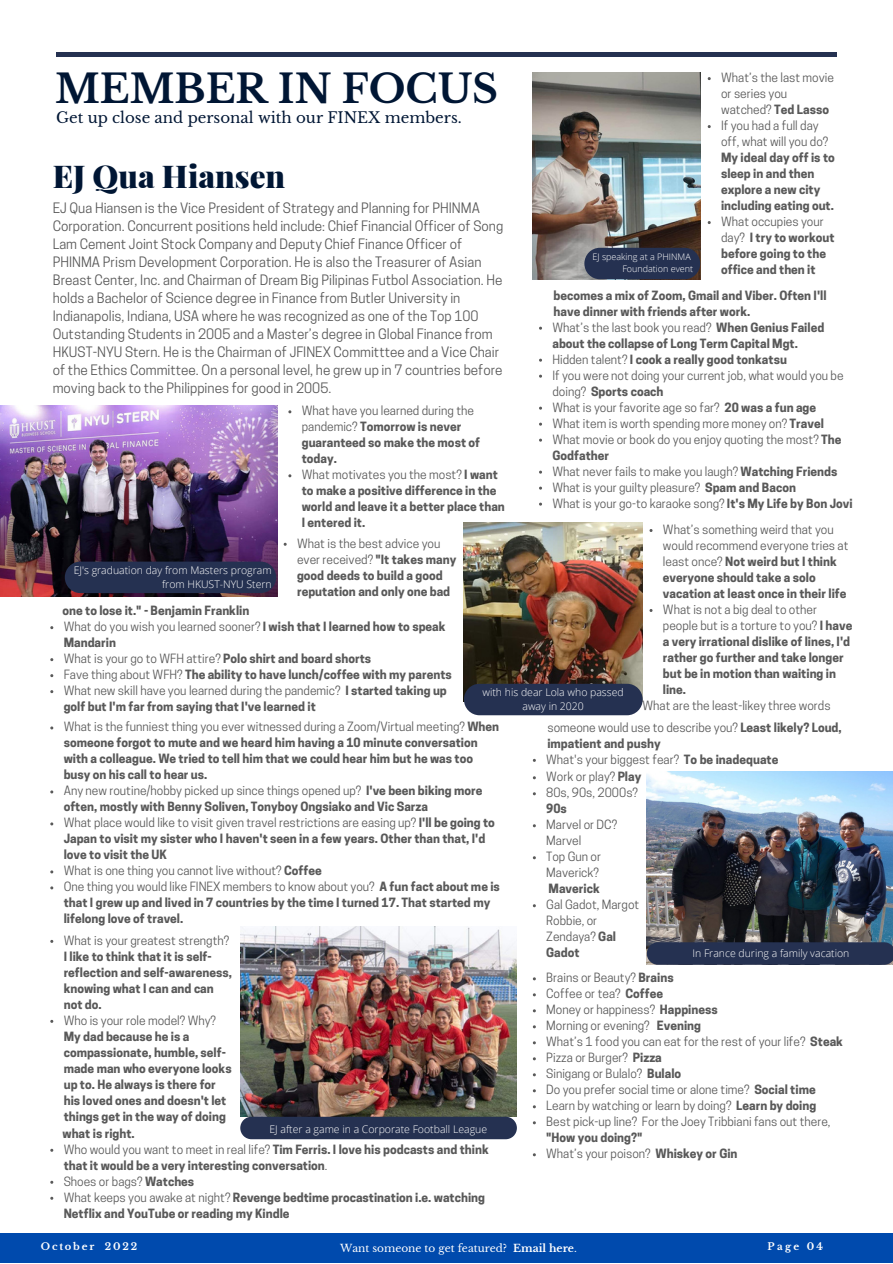
<style>
.page{position:relative;width:893px;height:1264px;background:#fff}
.page>*{position:absolute;margin:0;border:0;box-sizing:border-box;transform-origin:0 0}
.t1{font:700 39.15px "Libre Baskerville";color:#001634}
.t2{font:900 31.5px "Playfair Display";color:#001634}
.t3{font:15px "Libre Baskerville";color:#001634}
.t4{font:13.5px/18px "Cooper Hewitt";color:#595959}
.t5{font:700 12px/16px "Cooper Hewitt";color:#595959}
.t6{font:12px/16px "Cooper Hewitt";color:#595959}
.t7{font:300 10.5px/14px "Open Sans";color:#fff;text-align:right}
.t8{font:10.5px "Libre Baskerville";color:#fff}
.t9{font:700 9.9px "Libre Baskerville";letter-spacing:.18em;color:#fff}
.t10{font:300 9px/12px "Open Sans";color:#fff;text-align:right}
.s1{font-weight:700}
.s2{font-weight:400}
</style>
<div class="page">
<div style="left:0;top:1233px;width:892px;height:29px;background:#004aad"></div>
<div style="left:56px;top:52px;width:780px;height:5px;background:#253151"></div>
<img style="left:240px;top:926px;width:277px;height:190px">
<img style="left:532px;top:72px;width:168px;height:207px">
<img style="left:0;top:405px;width:278px;height:191px">
<img style="left:464px;top:522px;width:178px;height:173px">
<img style="left:646px;top:771px;width:246px;height:171px">
<div style="left:584px;top:248px;width:116px;height:31px;background:#253151;border-radius:16px"></div>
<div style="left:65px;top:561px;width:211px;height:32px;background:#253151;border-radius:16px"></div>
<div style="left:464px;top:683px;width:178px;height:32px;background:#253151;border-radius:16px"></div>
<div style="left:240px;top:1116px;width:277px;height:23px;background:#253151"></div>
<div style="left:646px;top:942px;width:246px;height:22px;background:#253151"></div>
<h1 class="t1" style="left:55px;top:65px;width:444px">MEMBER IN FOCUS</h1>
<p class="t3" style="left:56px;top:108px;width:407px">Get up close and personal with our FINEX members.</p>
<p class="t6" style="left:721px;top:71px;width:114px">What’s the last movie or series you watched? <span class="s1">Ted Lasso<br></span>If you had a full day off, what will you do?</p>
<p class="t5" style="left:721px;top:151px;width:115px">My ideal day off is to sleep in and then explore a new city including eating out.</p>
<p class="t5" style="left:721px;top:215px;width:115px"><span class="s2">What occupies your day?</span> I try to workout before going to the office and then it</p>
<h2 class="t2" style="left:53px;top:154px;width:234px">EJ Qua Hiansen</h2>
<p class="t4" style="left:53px;top:201px;width:452px">EJ Qua Hiansen is the Vice President of Strategy and Planning for PHINMA Corporation. Concurrent positions held include: Chief Financial Officer of Song Lam Cement Joint Stock Company and Deputy Chief Finance Officer of PHINMA Prism Development Corporation. He is also the Treasurer of Asian Breast Center, Inc. and Chairman of Dream Big Pilipinas Futbol Association. He holds a Bachelor of Science degree in Finance from Butler University in Indianapolis, Indiana, USA where he was recognized as one of the Top 100<br>Outstanding Students in 2005 and a Master’s degree in Global Finance from HKUST-NYU Stern. He is the Chairman of JFINEX Committtee and a Vice Chair of the Ethics Committee. On a personal level, he grew up in 7 countries before moving back to the Philippines for good in 2005.</p>
<p class="t10" style="left:592px;top:251px;width:102px">EJ speaking at a PHINMA<br>Foundation event</p>
<p class="t5" style="left:553px;top:289px;width:274px">becomes a mix of Zoom, Gmail and Viber. Often I'll have dinner with friends after work.</p>
<p class="t6" style="left:552px;top:321px;width:302px">What’s the last book you read? <span class="s1">When Genius Failed about the collapse of Long Term Capital Mgt.<br></span>Hidden talent? <span class="s1">I cook a really good tonkatsu<br></span>If you were not doing your current job, what would you be doing? <span class="s1">Sports coach<br></span>What is your favorite age so far? <span class="s1">20 was a fun age<br></span>What item is worth spending more money on? <span class="s1">Travel </span>What movie or book do you enjoy quoting the most? <span class="s1">The Godfather<br></span>What never fails to make you laugh? <span class="s1">Watching Friends </span>What is your guilty pleasure? <span class="s1">Spam and Bacon<br></span>What is your go-to karaoke song? <span class="s1">It's My Life by Bon Jovi</span></p>
<p class="t5" style="left:302px;top:404px;width:205px"><span class="s2">What have you learned during the pandemic?</span> Tomorrow is never guaranteed so make the most of today.<br><span class="s2">What motivates you the most?</span> I want to make a positive difference in the world and leave it a better place than<br>I entered it.</p>
<p class="t5" style="left:663px;top:523px;width:187px"><span class="s2">What’s something weird that you would recommend everyone tries at least once?</span> Not weird but I think everyone should take a solo vacation at least once in their life</p>
<p class="t5" style="left:663px;top:603px;width:191px"><span class="s2">What is not a big deal to other people but is a torture to you?</span> I have a very irrational dislike of lines, I'd rather go further and take longer but be in motion than waiting in line.</p>
<p class="t6" style="left:642px;top:699px;width:190px">What are the least-likey three words</p>
<p class="t5" style="left:297px;top:536px;width:161px"><span class="s2">What is the best advice you ever received?</span> "It takes many good deeds to build a good reputation and only one bad</p>
<p class="t7" style="left:74px;top:562px;width:199px">EJ's graduation day from Masters program from HKUST-NYU Stern</p>
<p class="t5" style="left:62px;top:604px;width:188px">one to lose it." - Benjamin Franklin</p>
<p class="t5" style="left:64px;top:620px;width:389px"><span class="s2">What do you wish you learned sooner?</span> I wish that I learned how to speak Mandarin<br><span class="s2">What is your go to WFH attire?</span> Polo shirt and board shorts<br><span class="s2">Fave thing about WFH?</span> The ability to have lunch/coffee with my parents <span class="s2">What new skill have you learned during the pandemic?</span> I started taking up golf but I'm far from saying that I've learned it</p>
<p class="t7" style="left:482px;top:684px;width:143px;text-align:center">with his dear Lola who passed away in 2020</p>
<p class="t5" style="left:64px;top:720px;width:437px"><span class="s2">What is the funniest thing you ever witnessed during a Zoom/Virtual meeting?</span> When someone forgot to mute and we heard him having a 10 minute conversation with a colleague. We tried to tell him that we could hear him but he was too busy on his call to hear us.<br><span class="s2">Any new routine/hobby picked up since things opened up?</span> I've been biking more often, mostly with Benny Soliven, Tonyboy Ongsiako and Vic Sarza<br><span class="s2">What place would like to visit given travel restrictions are easing up?</span> I'll be going to Japan to visit my sister who I haven't seen in a few years. Other than that, I'd love to visit the UK<br><span class="s2">What is one thing you cannot live without?</span> Coffee<br><span class="s2">One thing you would like FINEX members to know about you?</span> A fun fact about me is that I grew up and lived in 7 countries by the time I turned 17. That started my lifelong love of travel.</p>
<p class="t6" style="left:64px;top:933px;width:167px">What is your greatest strength?</p>
<p class="t5" style="left:64px;top:949px;width:170px">I like to think that it is self&shy;reflection and self-awareness, knowing what I can and can not do.</p>
<p class="t6" style="left:64px;top:1013px;width:154px">Who is your role model? Why?</p>
<p class="t5" style="left:64px;top:1029px;width:169px">My dad because he is a compassionate, humble, self&shy;made man who everyone looks up to. He always is there for his loved ones and doesn't let things get in the way of doing</p>
<p class="t5" style="left:62px;top:1126px;width:74px">what is right.</p>
<p class="t7" style="left:269px;top:1121px;width:219px">EJ after a game in a Corporate Football League</p>
<p class="t5" style="left:64px;top:1142px;width:426px"><span class="s2">Who would you want to meet in real life?</span> Tim Ferris. I love his podcasts and think that it would be a very interesting conversation<span class="s2">.<br>Shoes or bags?</span> Watches<br><span class="s2">What keeps you awake at night?</span> Revenge bedtime procastination i.e. watching Netflix and YouTube or reading my Kindle</p>
<p class="t5" style="left:547px;top:720px;width:296px"><span class="s2">someone would use to describe you?</span> Least likely? Loud, impatient and pushy</p>
<p class="t6" style="left:546px;top:752px;width:234px">What's your biggest fear? <span class="s1">To be inadequate</span></p>
<p class="t6" style="left:546px;top:770px;width:97px">Work or play? <span class="s1">Play<br></span>80s, 90s, 2000s?</p>
<p class="t5" style="left:546px;top:802px;width:22px">90s</p>
<p class="t6" style="left:546px;top:818px;width:72px">Marvel or DC?<br>Marvel<br>Top Gun or<br>Maverick?</p>
<p class="t5" style="left:548px;top:882px;width:53px">Maverick</p>
<p class="t6" style="left:546px;top:898px;width:95px">Gal Gadot, Margot<br>Robbie, or<br>Zendaya? <span class="s1">Gal<br>Gadot</span></p>
<p class="t7" style="left:692px;top:945px;width:158px">In France during a family vacation</p>
<p class="t6" style="left:546px;top:971px;width:298px">Brains or Beauty? <span class="s1">Brains<br></span>Coffee or tea? <span class="s1">Coffee<br></span>Money or happiness? <span class="s1">Happiness<br></span>Morning or evening? <span class="s1">Evening<br></span>What’s 1 food you can eat for the rest of your life? <span class="s1">Steak </span>Pizza or Burger? <span class="s1">Pizza<br></span>Sinigang or Bulalo? <span class="s1">Bulalo<br></span>Do you prefer social time or alone time? <span class="s1">Social time </span>Learn by watching or learn by doing? <span class="s1">Learn by doing </span>Best pick-up line? For the Joey Tribbiani fans out there,</p>
<p class="t5" style="left:546px;top:1131px;width:193px">"How you doing?"<br><span class="s2">What’s your poison?</span> Whiskey or Gin</p>
<p class="t9" style="left:41px;top:1239px;width:98px">October 2022</p>
<p class="t8" style="left:340px;top:1241px;width:238px">Want someone to get featured? <span class="s1">Email here</span>.</p>
<p class="t9" style="left:767px;top:1239px;width:57px">Page 04</p>
</div>
